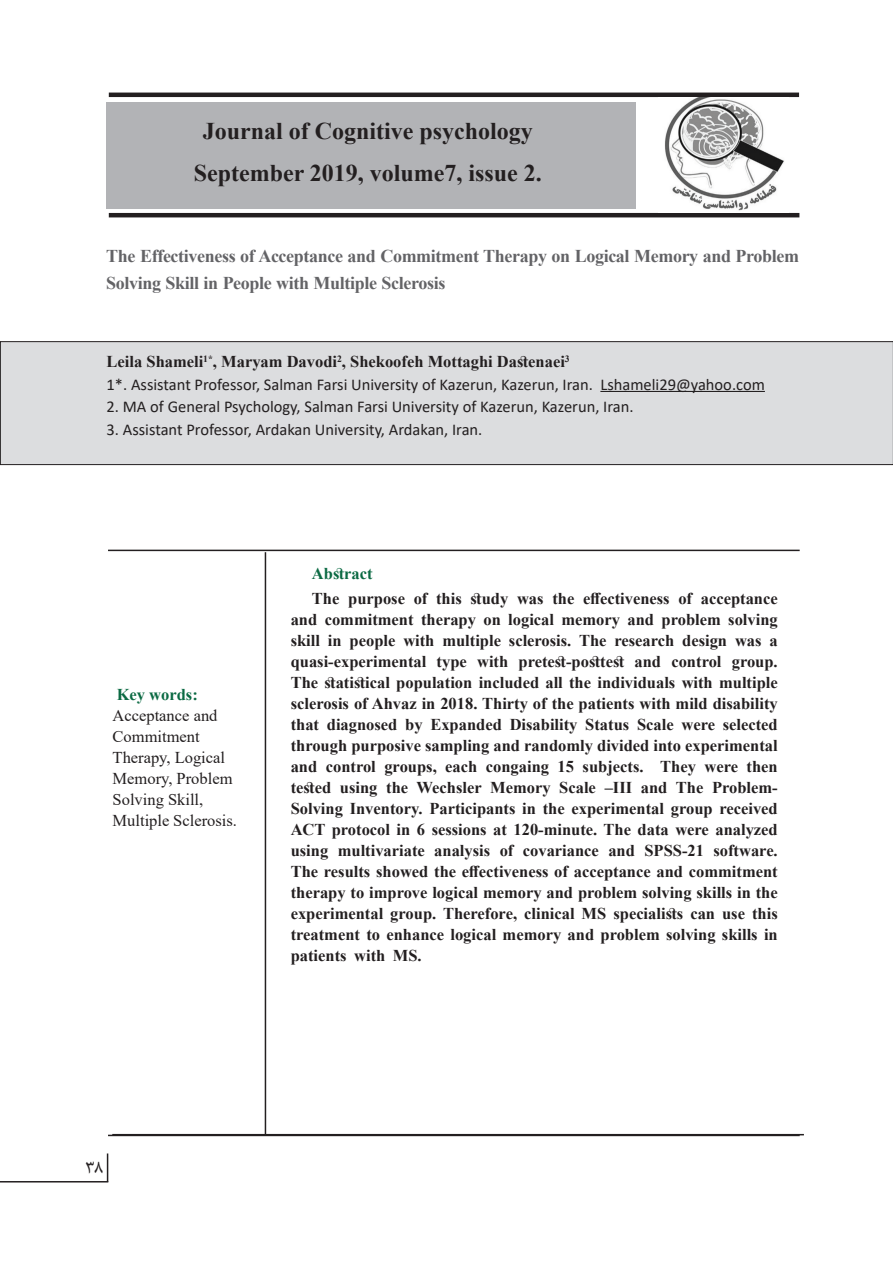
<style>
.page{position:relative;width:893px;height:1263px;background:#fff}
.page>*{position:absolute;margin:0;border:0;box-sizing:border-box;transform-origin:0 0}
.t1{font:700 24px "Times New Roman";color:#231f20}
.t2{font:21px "B Mitra";color:#231f20}
.Matn_Asli{font:700 18px/27px "Times New Roman";letter-spacing:-.02em;color:#636366}
.t3{font:700 16.5px/21px "Times New Roman";color:#231f20;text-align:right}
.t4{font:16.5px "Calibri";color:#231f20}
.t5{font:16.5px/21px "Times New Roman";color:#231f20}
.t6{font:700 16.5px "Times New Roman";color:#0b6a43}
.t7{font:700 9.6px "Times New Roman";color:#231f20}
.s1{font-size:16.5px}
</style>
<div class="page">
<hr style="left:108px;top:550px;width:692px;height:1px;background:#231f20">
<hr style="left:112px;top:1134px;width:692px;height:1px;background:#231f20">
<hr style="left:108px;top:1135px;width:692px;height:1px;background:#231f20">
<hr style="left:265px;top:552px;width:1px;height:583px;background:#231f20">
<div style="left:106px;top:102px;width:530px;height:106px;background:#b2b3b6"></div>
<hr style="left:109px;top:93px;width:690px;height:4px;background:#231f20">
<hr style="left:109px;top:213px;width:690px;height:4px;background:#231f20">
<img style="left:665px;top:97px;width:119px;height:114px">
<div style="left:0;top:342px;width:893px;height:123px;background:#dcdddf"></div>
<div style="left:0;top:341px;width:893px;height:124px;border:1px solid #231f20"></div>
<hr style="left:600px;top:391px;width:165px;height:1px;background:#231f20">
<svg style="left:107px;top:1153px;width:1px;height:28px"></svg>
<hr style="left:0;top:1181px;width:108px;height:1px;background:#231f20">
<p class="t1" style="left:203px;top:114px;width:332px">Journal of Cognitive psychology</p>
<p class="t1" style="left:194px;top:156px;width:350px">September 2019, volume7, issue 2.</p>
<p class="Matn_Asli" style="left:106px;top:242px;width:694px">The Effectiveness of Acceptance and Commitment Therapy on Logical Memory and Problem<br>Solving Skill in People with Multiple Sclerosis</p>
<p class="t7" style="left:203px;top:351px;width:15px"><span class="s1">,</span>*1</p>
<p class="t7" style="left:337px;top:351px;width:6px">2</p>
<p class="t3" style="left:107px;top:351px;width:98px">Leila Shameli</p>
<p class="t7" style="left:565px;top:351px;width:6px">3</p>
<p class="t3" style="left:221px;top:351px;width:345px">Maryam Davodi , Shekoofeh Mottaghi Dastenaei</p>
<p class="t4" style="left:107px;top:373px;width:488px">.*1 Assistant Professor, Salman Farsi University of Kazerun, Kazerun, Iran.</p>
<p class="t4" style="left:107px;top:395px;width:528px">2. MA of General Psychology, Salman Farsi University of Kazerun, Kazerun, Iran.</p>
<p class="t4" style="left:107px;top:418px;width:377px">3. Assistant Professor, Ardakan University, Ardakan, Iran.</p>
<p class="t4" style="left:600px;top:373px;width:166px">Lshameli29@yahoo.com</p>
<p class="t6" style="left:312px;top:561px;width:62px">Abstract</p>
<p class="t6" style="left:117px;top:682px;width:83px">Key words:</p>
<p class="t5" style="left:113px;top:704px;width:126px">Acceptance and<br>Commitment<br>Therapy, Logical<br>Memory, Problem<br>Solving Skill,<br>Multiple Sclerosis.</p>
<p class="t3" style="left:436px;top:588px;width:27px">this</p>
<p class="t3" style="left:583px;top:588px;width:88px">effectiveness</p>
<p class="t3" style="left:414px;top:588px;width:15px">of</p>
<p class="t3" style="left:470px;top:588px;width:39px">study</p>
<p class="t3" style="left:678px;top:588px;width:15px">of</p>
<p class="t3" style="left:312px;top:588px;width:29px">The</p>
<p class="t3" style="left:291px;top:609px;width:489px">and commitment therapy on logical memory and problem solving</p>
<p class="t3" style="left:769px;top:630px;width:10px">a</p>
<p class="t3" style="left:552px;top:588px;width:23px">the</p>
<p class="t3" style="left:701px;top:588px;width:78px">acceptance</p>
<p class="t3" style="left:348px;top:588px;width:58px">purpose</p>
<p class="t3" style="left:517px;top:588px;width:28px">was</p>
<p class="t3" style="left:291px;top:630px;width:31px">skill</p>
<p class="t3" style="left:328px;top:630px;width:15px">in</p>
<p class="t3" style="left:403px;top:630px;width:33px">with</p>
<p class="t3" style="left:442px;top:630px;width:60px">multiple</p>
<p class="t3" style="left:509px;top:630px;width:64px">sclerosis.</p>
<p class="t3" style="left:682px;top:630px;width:46px">design</p>
<p class="t3" style="left:350px;top:630px;width:47px">people</p>
<p class="t3" style="left:579px;top:630px;width:29px">The</p>
<p class="t3" style="left:614px;top:630px;width:61px">research</p>
<p class="t3" style="left:735px;top:630px;width:28px">was</p>
<p class="t3" style="left:291px;top:651px;width:137px">quasi-experimental</p>
<p class="t3" style="left:291px;top:672px;width:489px">The statistical population included all the individuals with multiple</p>
<p class="t3" style="left:291px;top:693px;width:489px">sclerosis of Ahvaz in 2018. Thirty of the patients with mild disability</p>
<p class="t3" style="left:723px;top:714px;width:56px">selected</p>
<p class="t3" style="left:477px;top:651px;width:33px">with</p>
<p class="t3" style="left:518px;top:651px;width:107px">pretest-posttest</p>
<p class="t3" style="left:635px;top:651px;width:28px">and</p>
<p class="t3" style="left:671px;top:651px;width:52px">control</p>
<p class="t3" style="left:437px;top:651px;width:32px">type</p>
<p class="t3" style="left:732px;top:651px;width:47px">group.</p>
<p class="t3" style="left:327px;top:714px;width:72px">diagnosed</p>
<p class="t3" style="left:510px;top:714px;width:69px">Disability</p>
<p class="t3" style="left:585px;top:714px;width:46px">Status</p>
<p class="t3" style="left:637px;top:714px;width:38px">Scale</p>
<p class="t3" style="left:291px;top:714px;width:30px">that</p>
<p class="t3" style="left:291px;top:735px;width:489px">through purposive sampling and randomly divided into experimental</p>
<p class="t3" style="left:747px;top:756px;width:33px">then</p>
<p class="t3" style="left:405px;top:714px;width:19px">by</p>
<p class="t3" style="left:430px;top:714px;width:73px">Expanded</p>
<p class="t3" style="left:681px;top:714px;width:35px">were</p>
<p class="t3" style="left:486px;top:756px;width:65px">congaing</p>
<p class="t3" style="left:583px;top:756px;width:62px">subjects.</p>
<p class="t3" style="left:558px;top:756px;width:18px">15</p>
<p class="t3" style="left:291px;top:756px;width:28px">and</p>
<p class="t3" style="left:291px;top:798px;width:489px">Solving Inventory. Participants in the experimental group received</p>
<p class="t3" style="left:326px;top:756px;width:52px">control</p>
<p class="t3" style="left:445px;top:756px;width:34px">each</p>
<p class="t3" style="left:660px;top:756px;width:37px">They</p>
<p class="t3" style="left:384px;top:756px;width:54px">groups,</p>
<p class="t3" style="left:704px;top:756px;width:35px">were</p>
<p class="t3" style="left:340px;top:777px;width:39px">using</p>
<p class="t3" style="left:291px;top:777px;width:42px">tested</p>
<p class="t3" style="left:291px;top:819px;width:489px">ACT protocol in 6 sessions at 120-minute. The data were analyzed software.</p>
<p class="t3" style="left:559px;top:777px;width:38px">Scale</p>
<p class="t3" style="left:386px;top:777px;width:23px">the</p>
<p class="t3" style="left:417px;top:777px;width:67px">Wechsler</p>
<p class="t3" style="left:490px;top:777px;width:62px">Memory</p>
<p class="t3" style="left:605px;top:777px;width:29px">–III</p>
<p class="t3" style="left:641px;top:777px;width:28px">and</p>
<p class="t3" style="left:676px;top:777px;width:29px">The</p>
<p class="t3" style="left:712px;top:777px;width:67px">Problem-</p>
<p class="t3" style="left:291px;top:840px;width:39px">using</p>
<p class="t3" style="left:291px;top:861px;width:489px">The results showed the effectiveness of acceptance and commitment</p>
<p class="t3" style="left:291px;top:882px;width:489px">therapy to improve logical memory and problem solving skills in the</p>
<p class="t3" style="left:291px;top:903px;width:489px">experimental group. Therefore, clinical MS specialists can use this</p>
<p class="t3" style="left:291px;top:924px;width:489px">treatment to enhance logical memory and problem solving skills in</p>
<p class="t3" style="left:393px;top:945px;width:30px">MS.</p>
<p class="t3" style="left:338px;top:840px;width:89px">multivariate</p>
<p class="t3" style="left:434px;top:840px;width:57px">analysis</p>
<p class="t3" style="left:523px;top:840px;width:78px">covariance</p>
<p class="t3" style="left:500px;top:840px;width:15px">of</p>
<p class="t3" style="left:644px;top:840px;width:61px">SPSS-21</p>
<p class="t3" style="left:608px;top:840px;width:28px">and</p>
<p class="t3" style="left:291px;top:945px;width:57px">patients</p>
<p class="t3" style="left:354px;top:945px;width:33px">with</p>
<p class="t2" style="left:86px;top:1147px;width:18px">38</p>
</div>
